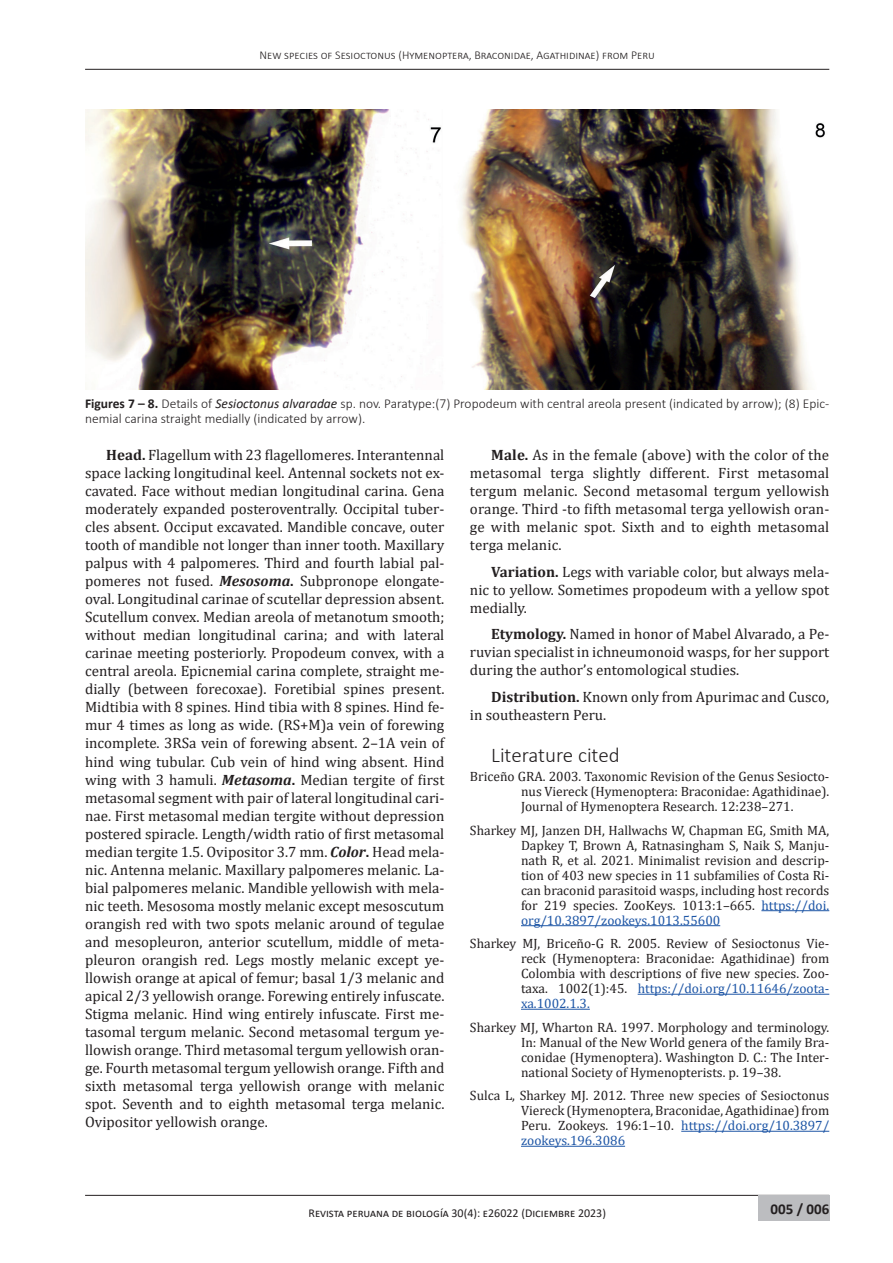
<style>
.page{position:relative;width:893px;height:1263px;background:#fff}
.page>*{position:absolute;margin:0;border:0;box-sizing:border-box;transform-origin:0 0}
.t1{font:300 21px "Calibri";color:#231f20}
.t2{font:15px/18px "Cambria";color:#231f20;text-align:justify}
.t3{font:700 15px "Calibri";color:#231f20}
.t4{font:13.5px/15px "Cambria";color:#231f20;text-align:justify}
.t5{font:300 13.5px/15px "Calibri";color:#231f20}
.t6{font:300 12px "Calibri";color:#231f20}
.t7{font:12px "Calibri";color:#231f20}
.s1{font-weight:700}
.s2{font-weight:400;font-style:italic}
.s3{color:#1e56a6}
.s4{font-weight:700;font-style:italic}
</style>
<div class="page">
<hr style="left:85px;top:1195px;width:744px;height:1px;background:#231f20">
<hr style="left:85px;top:69px;width:744px;height:1px;background:#231f20">
<div style="left:758px;top:1196px;width:71px;height:25px;background:#bcbdc0"></div>
<img style="left:85px;top:109px;width:740px;height:280px">
<hr style="left:761px;top:910px;width:68px;height:1px;background:#1e56a6">
<hr style="left:521px;top:925px;width:199px;height:1px;background:#1e56a6">
<hr style="left:638px;top:994px;width:191px;height:1px;background:#1e56a6">
<hr style="left:521px;top:1009px;width:69px;height:1px;background:#1e56a6">
<hr style="left:681px;top:1131px;width:148px;height:1px;background:#1e56a6">
<hr style="left:521px;top:1146px;width:104px;height:1px;background:#1e56a6">
<p class="t6" style="left:260px;top:48px;width:397px">New species of Sesioctonus (Hymenoptera, Braconidae, Agathidinae) from Peru</p>
<p class="t5" style="left:85px;top:396px;width:746px"><span class="s1">Figures 7 – 8.</span> Details of <span class="s2">Sesioctonus alvaradae</span> sp. nov. Paratype:(7) Propodeum with central areola present (indicated by arrow); (8) Epic&shy;nemial carina straight medially (indicated by arrow).</p>
<p class="t2" style="left:470px;top:446px;width:361px;text-indent:21px"><span class="s1">Male.</span> As in the female (above) with the color of the metasomal terga slightly different. First metasomal tergum melanic. Second metasomal tergum yellowish orange. Third -to fifth metasomal terga yellowish oran&shy;ge with melanic spot. Sixth and to eighth metasomal terga melanic.</p>
<p class="t2" style="left:470px;top:563px;width:361px;text-indent:21px"><span class="s1">Variation.</span> Legs with variable color, but always mela&shy;nic to yellow. Sometimes propodeum with a yellow spot medially.</p>
<p class="t2" style="left:470px;top:625px;width:361px;text-indent:21px"><span class="s1">Etymology.</span> Named in honor of Mabel Alvarado, a Pe&shy;ruvian specialist in ichneumonoid wasps, for her support during the author’s entomological studies.</p>
<p class="t2" style="left:470px;top:688px;width:361px;text-indent:21px"><span class="s1">Distribution.</span> Known only from Apurimac and Cusco, in southeastern Peru.</p>
<h1 class="t1" style="left:491px;top:742px;width:130px">Literature cited</h1>
<p class="t4" style="left:521px;top:769px;width:310px;text-indent:-51px">Briceño GRA. 2003. Taxonomic Revision of the Genus Sesiocto&shy;nus Viereck (Hymenoptera: Braconidae: Agathidinae).<br>Journal of Hymenoptera Research. 12:238–271.</p>
<p class="t4" style="left:521px;top:823px;width:310px;text-indent:-51px">Sharkey MJ, Janzen DH, Hallwachs W, Chapman EG, Smith MA, Dapkey T, Brown A, Ratnasingham S, Naik S, Manju&shy;nath R, et al. 2021. Minimalist revision and descrip&shy;tion of 403 new species in 11 subfamilies of Costa Ri&shy;can braconid parasitoid wasps, including host records for 219 species. ZooKeys. 1013:1–665. <span class="s3">https://doi. org/10.3897/zookeys.1013.55600</span></p>
<p class="t4" style="left:521px;top:936px;width:310px;text-indent:-51px">Sharkey MJ, Briceño-G R. 2005. Review of Sesioctonus Vie&shy;reck (Hymenoptera: Braconidae: Agathidinae) from Colombia with descriptions of five new species. Zoo&shy;taxa. 1002(1):45. <span class="s3">https://doi.org/10.11646/zoota&shy;xa.1002.1.3.</span></p>
<p class="t4" style="left:521px;top:1020px;width:310px;text-indent:-51px">Sharkey MJ, Wharton RA. 1997. Morphology and terminology.<br>In: Manual of the New World genera of the family Bra&shy;conidae (Hymenoptera). Washington D. C.: The Inter&shy;national Society of Hymenopterists. p. 19–38.</p>
<p class="t4" style="left:521px;top:1088px;width:310px;text-indent:-51px">Sulca L, Sharkey MJ. 2012. Three new species of Sesioctonus Viereck (Hymenoptera, Braconidae, Agathidinae) from Peru. Zookeys. 196:1–10. <span class="s3">https://doi.org/10.3897/ zookeys.196.3086</span></p>
<p class="t2" style="left:85px;top:446px;width:361px;text-indent:21px"><span class="s1">Head.</span> Flagellum with 23 flagellomeres. Interantennal space lacking longitudinal keel. Antennal sockets not ex&shy;cavated. Face without median longitudinal carina. Gena moderately expanded posteroventrally. Occipital tuber&shy;cles absent. Occiput excavated. Mandible concave, outer tooth of mandible not longer than inner tooth. Maxillary palpus with 4 palpomeres. Third and fourth labial pal&shy;pomeres not fused. <span class="s4">Mesosoma</span><span class="s1">.</span> Subpronope elongate&shy;oval. Longitudinal carinae of scutellar depression absent.<br>Scutellum convex. Median areola of metanotum smooth; without median longitudinal carina; and with lateral carinae meeting posteriorly. Propodeum convex, with a central areola. Epicnemial carina complete, straight me&shy;dially (between forecoxae). Foretibial spines present.<br>Midtibia with 8 spines. Hind tibia with 8 spines. Hind fe&shy;mur 4 times as long as wide. (RS+M)a vein of forewing incomplete. 3RSa vein of forewing absent. 2–1A vein of hind wing tubular. Cub vein of hind wing absent. Hind wing with 3 hamuli. <span class="s4">Metasoma</span><span class="s1">.</span> Median tergite of first metasomal segment with pair of lateral longitudinal cari&shy;nae. First metasomal median tergite without depression postered spiracle. Length/width ratio of first metasomal median tergite 1.5. Ovipositor 3.7 mm. <span class="s4">Color</span><span class="s1">.</span> Head mela&shy;nic. Antenna melanic. Maxillary palpomeres melanic. La&shy;bial palpomeres melanic. Mandible yellowish with mela&shy;nic teeth. Mesosoma mostly melanic except mesoscutum orangish red with two spots melanic around of tegulae and mesopleuron, anterior scutellum, middle of meta&shy;pleuron orangish red. Legs mostly melanic except ye&shy;llowish orange at apical of femur; basal 1/3 melanic and apical 2/3 yellowish orange. Forewing entirely infuscate.<br>Stigma melanic. Hind wing entirely infuscate. First me&shy;tasomal tergum melanic. Second metasomal tergum ye&shy;llowish orange. Third metasomal tergum yellowish oran&shy;ge. Fourth metasomal tergum yellowish orange. Fifth and sixth metasomal terga yellowish orange with melanic spot. Seventh and to eighth metasomal terga melanic.<br>Ovipositor yellowish orange.</p>
<p class="t7" style="left:308px;top:1205px;width:299px">Revista peruana de biología 30(4): e26022 (Diciembre 2023)</p>
<p class="t3" style="left:770px;top:1198px;width:60px">005 / 006</p>
</div>
